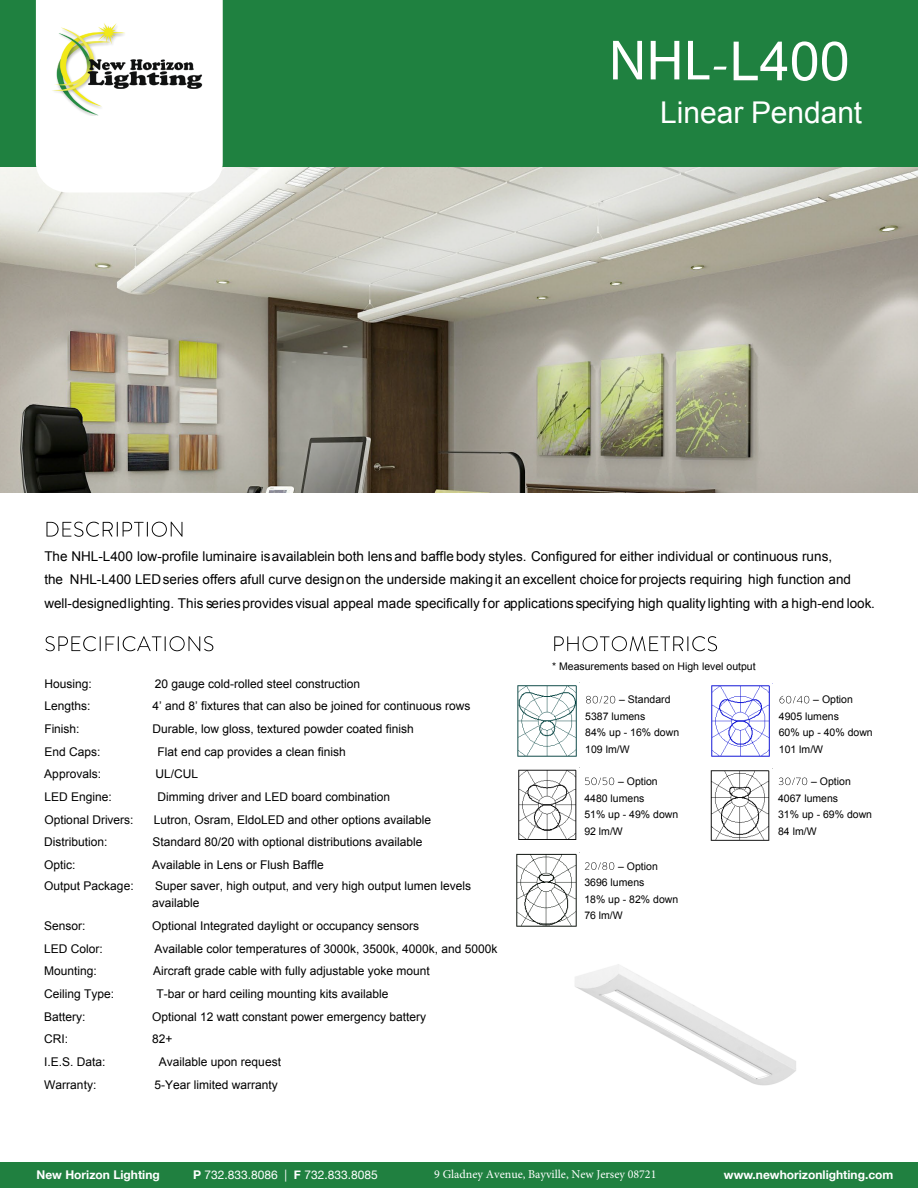
<style>
.page{position:relative;width:918px;height:1188px;background:#fff}
.page>*{position:absolute;margin:0;border:0;box-sizing:border-box;transform-origin:0 0}
.t1{font:54px "Arial";color:#fff}
.t2{font:30px "Arial";color:#fff}
.t3{font:13.5px/23.7px "Arial";color:#000}
.t4{font:12px/17.1px "Arial";color:#000}
.t5{font:700 12px "Helvetica Neue";color:#fff}
.t6{font:12px "Minion Pro";color:#fff}
.t7{font:12px "Helvetica Neue";color:#fff}
.t8{font:10.5px/16.5px "Arial";color:#000}
.s1{font-family:"Myriad Pro";font-size:57.15px}
.s2{font-weight:700}
</style>
<div class="page">
<img style="left:0;top:166px;width:918px;height:326px">
<div style="left:0;top:0;width:918px;height:166px;background:#1f8140"></div>
<div style="left:36px;top:0;width:187px;height:193px;background:#fff"></div>
<svg style="left:714px;top:67px;width:13px;height:3px"></svg>
<svg style="left:46px;top:522px;width:136px;height:15px"></svg>
<svg style="left:46px;top:636px;width:167px;height:15px"></svg>
<svg style="left:554px;top:636px;width:163px;height:15px"></svg>
<img style="left:517px;top:685px;width:60px;height:72px">
<svg style="left:586px;top:696px;width:29px;height:7px"></svg>
<img style="left:711px;top:683px;width:62px;height:74px">
<svg style="left:780px;top:696px;width:29px;height:7px"></svg>
<img style="left:518px;top:767px;width:62px;height:73px">
<svg style="left:585px;top:778px;width:29px;height:7px"></svg>
<img style="left:710px;top:770px;width:60px;height:71px">
<svg style="left:779px;top:778px;width:28px;height:7px"></svg>
<img style="left:516px;top:853px;width:61px;height:74px">
<svg style="left:585px;top:862px;width:29px;height:8px"></svg>
<img style="left:575px;top:964px;width:221px;height:122px">
<img style="left:47px;top:15px;width:164px;height:101px">
<div style="left:0;top:1162px;width:918px;height:26px;background:#208040"></div>
<h1 class="t1" style="left:609px;top:26px;width:243px"><span class="s1">NHL</span> L400</h1>
<h2 class="t2" style="left:660px;top:93px;width:204px">Linear Pendant</h2>
<p class="t3" style="left:44px;top:544px;width:832px">The NHL-L400 low-profile luminaire is available in both lens and baffle body styles. Configured for either individual or continuous runs,<br>the NHL-L400 LED series offers a full curve design on the underside making it an excellent choice for projects requiring high function and well-designed lighting. This series provides visual appeal made specifically for applications specifying high quality lighting with a high-end look.</p>
<p class="t4" style="left:44px;top:675px;width:49px">Housing:</p>
<p class="t4" style="left:155px;top:675px;width:207px">20 gauge cold-rolled steel construction</p>
<p class="t4" style="left:44px;top:698px;width:48px">Lengths:</p>
<p class="t4" style="left:152px;top:698px;width:320px">4’ and 8’ fixtures that can also be joined for continuous rows</p>
<p class="t4" style="left:44px;top:720px;width:37px">Finish:</p>
<p class="t4" style="left:152px;top:720px;width:263px">Durable, low gloss, textured powder coated finish</p>
<p class="t4" style="left:44px;top:743px;width:58px">End Caps:</p>
<p class="t4" style="left:158px;top:743px;width:190px">Flat end cap provides a clean finish</p>
<p class="t4" style="left:44px;top:766px;width:58px">Approvals:</p>
<p class="t4" style="left:156px;top:766px;width:44px">UL/CUL</p>
<p class="t4" style="left:44px;top:788px;width:69px">LED Engine:</p>
<p class="t4" style="left:157px;top:788px;width:234px">Dimming driver and LED board combination</p>
<p class="t4" style="left:44px;top:811px;width:91px">Optional Drivers:</p>
<p class="t4" style="left:154px;top:811px;width:279px">Lutron, Osram, EldoLED and other options available</p>
<p class="t4" style="left:44px;top:834px;width:65px">Distribution:</p>
<p class="t4" style="left:152px;top:834px;width:272px">Standard 80/20 with optional distributions available</p>
<p class="t4" style="left:44px;top:856px;width:33px">Optic:</p>
<p class="t4" style="left:152px;top:856px;width:173px">Available in Lens or Flush Baffle</p>
<p class="t4" style="left:44px;top:878px;width:91px">Output Package:</p>
<p class="t4" style="left:152px;top:878px;width:321px">Super saver, high output, and very high output lumen levels available</p>
<p class="t4" style="left:44px;top:917px;width:43px">Sensor:</p>
<p class="t4" style="left:152px;top:917px;width:268px">Optional Integrated daylight or occupancy sensors</p>
<p class="t4" style="left:44px;top:940px;width:60px">LED Color:</p>
<p class="t4" style="left:155px;top:940px;width:344px">Available color temperatures of 3000k, 3500k, 4000k, and 5000k</p>
<p class="t4" style="left:44px;top:963px;width:54px">Mounting:</p>
<p class="t4" style="left:153px;top:963px;width:278px">Aircraft grade cable with fully adjustable yoke mount</p>
<p class="t4" style="left:44px;top:985px;width:72px">Ceiling Type:</p>
<p class="t4" style="left:156px;top:985px;width:234px">T-bar or hard ceiling mounting kits available</p>
<p class="t4" style="left:44px;top:1008px;width:43px">Battery:</p>
<p class="t4" style="left:152px;top:1008px;width:276px">Optional 12 watt constant power emergency battery</p>
<p class="t4" style="left:44px;top:1031px;width:25px">CRI:</p>
<p class="t4" style="left:152px;top:1031px;width:22px">82+</p>
<p class="t4" style="left:44px;top:1053px;width:63px">I.E.S. Data:</p>
<p class="t4" style="left:159px;top:1053px;width:124px">Available upon request</p>
<p class="t4" style="left:44px;top:1076px;width:54px">Warranty:</p>
<p class="t4" style="left:154px;top:1076px;width:125px">5-Year limited warranty</p>
<p class="t8" style="left:552px;top:658px;width:205px">* Measurements based on High level output</p>
<p class="t8" style="left:585px;top:691px;width:95px;text-indent:34px">– Standard<br>5387 lumens<br>84% up - 16% down<br>109 lm/W</p>
<p class="t8" style="left:779px;top:691px;width:95px;text-indent:34px">– Option<br>4905 lumens<br>60% up - 40% down<br>101 lm/W</p>
<p class="t8" style="left:584px;top:773px;width:95px;text-indent:34px">– Option<br>4480 lumens<br>51% up - 49% down<br>92 lm/W</p>
<p class="t8" style="left:778px;top:773px;width:95px;text-indent:33px">– Option<br>4067 lumens<br>31% up - 69% down<br>84 lm/W</p>
<p class="t8" style="left:584px;top:858px;width:95px;text-indent:34px">– Option<br>3696 lumens<br>18% up - 82% down<br>76 lm/W</p>
<p class="t5" style="left:37px;top:1165px;width:125px">New Horizon Lighting</p>
<p class="t7" style="left:193px;top:1166px;width:186px"><span class="s2">P</span> 732.833.8086 | <span class="s2">F</span> 732.833.8085</p>
<p class="t6" style="left:434px;top:1166px;width:224px">9 Gladney Avenue, Bayville, New Jersey 08721</p>
<p class="t5" style="left:724px;top:1165px;width:171px">www.newhorizonlighting.com</p>
</div>
